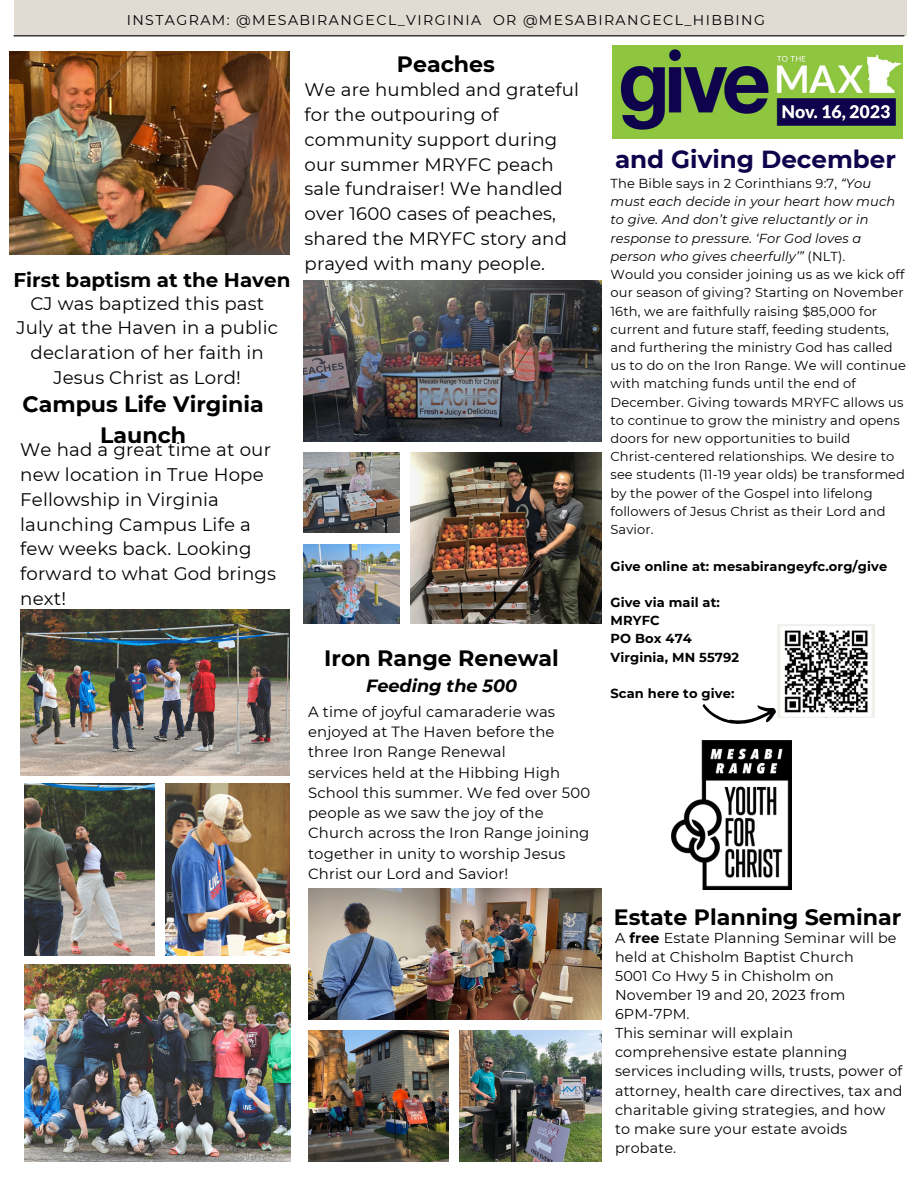
<style>
.page{position:relative;width:918px;height:1188px;background:#fff}
.page>*{position:absolute;margin:0;border:0;box-sizing:border-box;transform-origin:0 0}
.t1{font:700 24.6px "Montserrat";color:#0f044c}
.t2{font:700 22.2px/30.3px "Montserrat";color:#000;text-align:center}
.t3{font:700 19.95px "Montserrat";color:#000}
.t4{font:18.15px/24.8px "Montserrat";letter-spacing:.01em;color:#000}
.t5{font:italic 700 17.7px "Montserrat";color:#000}
.t6{font:14.85px/20.2px "Montserrat";letter-spacing:.01em;color:#000}
.t7{font:14.4px/19.2px "Montserrat";letter-spacing:.01em;color:#000}
.t8{font:14.1px "Montserrat";letter-spacing:.1em;color:#000}
.t9{font:13.05px/18.1px "Montserrat";letter-spacing:.01em;color:#000}
.t10{font:italic 13.05px/18.1px "Montserrat";letter-spacing:.01em;color:#000}
.t11{font:700 13.05px "Montserrat";letter-spacing:.01em;color:#000}
.s1{font-style:normal}
.s2{font-weight:700}
</style>
<div class="page">
<img style="left:308px;top:889px;width:294px;height:130px">
<img style="left:308px;top:1031px;width:141px;height:130px">
<img style="left:460px;top:1031px;width:142px;height:130px">
<img style="left:303px;top:281px;width:299px;height:161px">
<img style="left:303px;top:544px;width:96px;height:80px">
<img style="left:303px;top:453px;width:96px;height:80px">
<img style="left:410px;top:453px;width:192px;height:171px">
<div style="left:14px;top:0;width:892px;height:36px;background:#e1dbd3"></div>
<hr style="left:14px;top:35px;width:890px;height:1px;background:#000">
<img style="left:612px;top:45px;width:291px;height:94px">
<img style="left:20px;top:610px;width:269px;height:165px">
<img style="left:25px;top:965px;width:265px;height:196px">
<img style="left:25px;top:784px;width:129px;height:172px">
<img style="left:166px;top:784px;width:124px;height:172px">
<img style="left:778px;top:624px;width:97px;height:94px">
<img style="left:9px;top:52px;width:280px;height:202px">
<svg style="left:702px;top:704px;width:74px;height:20px"></svg>
<img style="left:672px;top:741px;width:119px;height:148px">
<p class="t8" style="left:127px;top:11px;width:640px">INSTAGRAM: @MESABIRANGECL_VIRGINIA OR @MESABIRANGECL_HIBBING</p>
<p class="t3" style="left:14px;top:268px;width:278px">First baptism at the Haven</p>
<p class="t4" style="left:17px;top:291px;width:263px;text-align:center">CJ was baptized this past<br>July at the Haven in a public declaration of her faith in<br>Jesus Christ as Lord!</p>
<p class="t2" style="left:23px;top:389px;width:243px">Campus Life Virginia<br>Launch</p>
<p class="t4" style="left:20px;top:437px;width:257px">We had a great time at our new location in True Hope<br>Fellowship in Virginia launching Campus Life a few weeks back. Looking forward to what God brings next!</p>
<p class="t2" style="left:397px;top:49px;width:100px">Peaches</p>
<p class="t4" style="left:305px;top:77px;width:276px">We are humbled and grateful for the outpouring of community support during our summer MRYFC peach sale fundraiser! We handled over 1600 cases of peaches, shared the MRYFC story and prayed with many people.</p>
<p class="t2" style="left:324px;top:643px;width:236px">Iron Range Renewal</p>
<p class="t5" style="left:366px;top:675px;width:153px">Feeding the 500</p>
<p class="t6" style="left:308px;top:702px;width:249px;text-align:justify">A time of joyful camaraderie was enjoyed at The Haven before the three Iron Range Renewal</p>
<p class="t6" style="left:308px;top:762px;width:284px">services held at the Hibbing High<br>School this summer. We fed over 500 people as we saw the joy of the<br>Church across the Iron Range joining together in unity to worship Jesus<br>Christ our Lord and Savior!</p>
<p class="t1" style="left:615px;top:144px;width:282px">and Giving December</p>
<p class="t10" style="left:610px;top:174px;width:286px"><span class="s1">The Bible says in 2 Corinthians 9:7,</span> “You must each decide in your heart how much to give. And don’t give reluctantly or in response to pressure. ‘For God loves a person who gives cheerfully’” <span class="s1">(NLT).</span></p>
<p class="t9" style="left:610px;top:265px;width:297px">Would you consider joining us as we kick off our season of giving? Starting on November 16th, we are faithfully raising $85,000 for current and future staff, feeding students, and furthering the ministry God has called us to do on the Iron Range. We will continue with matching funds until the end of December. Giving towards MRYFC allows us to continue to grow the ministry and opens doors for new opportunities to build</p>
<p class="t9" style="left:610px;top:447px;width:296px">Christ-centered relationships. We desire to see students (11-19 year olds) be transformed by the power of the Gospel into lifelong followers of Jesus Christ as their Lord and Savior.</p>
<p class="t11" style="left:610px;top:558px;width:278px">Give online at: mesabirangeyfc.org/give</p>
<p class="t11" style="left:610px;top:594px;width:111px">Give via mail at:</p>
<p class="t11" style="left:610px;top:613px;width:51px">MRYFC</p>
<p class="t11" style="left:610px;top:631px;width:83px">PO Box 474</p>
<p class="t11" style="left:610px;top:649px;width:130px">Virginia, MN 55792</p>
<p class="t11" style="left:610px;top:685px;width:126px">Scan here to give:</p>
<p class="t2" style="left:614px;top:902px;width:289px">Estate Planning Seminar</p>
<p class="t7" style="left:615px;top:928px;width:283px">A <span class="s2">free</span> Estate Planning Seminar will be held at Chisholm Baptist Church</p>
<p class="t7" style="left:615px;top:966px;width:220px">5001 Co Hwy 5 in Chisholm on</p>
<p class="t7" style="left:615px;top:985px;width:232px">November 19 and 20, 2023 from</p>
<p class="t7" style="left:615px;top:1004px;width:76px">6PM-7PM.</p>
<p class="t7" style="left:615px;top:1023px;width:289px">This seminar will explain comprehensive estate planning services including wills, trusts, power of attorney, health care directives, tax and charitable giving strategies, and how to make sure your estate avoids probate.</p>
</div>
